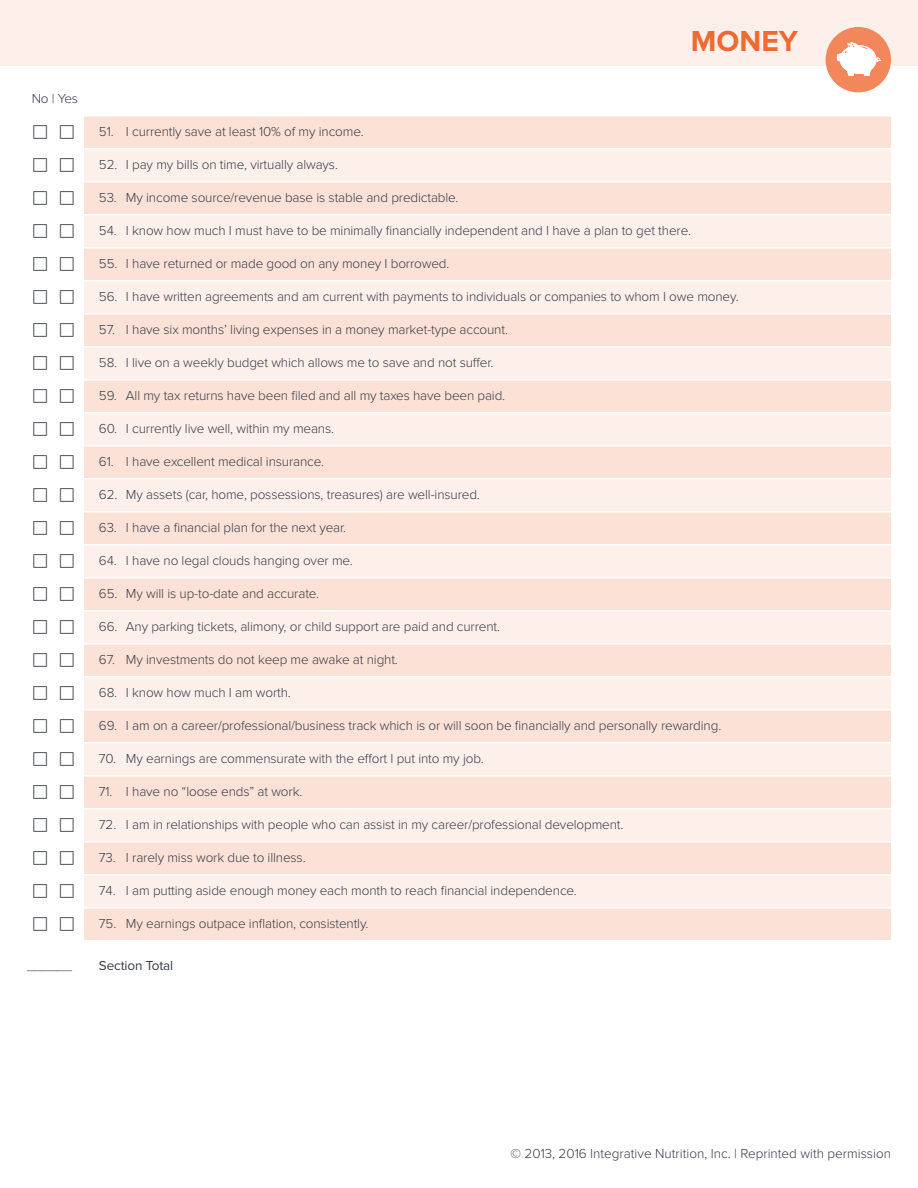
<style>
.page{position:relative;width:918px;height:1188px;background:#fff}
.page>*{position:absolute;margin:0;border:0;box-sizing:border-box;transform-origin:0 0}
.t1{font:700 30px "Proxima Nova";color:#ef6a32}
.t2{font:300 13.5px "Proxima Nova";letter-spacing:-.01em;color:#373b47}
.t3{font:13.5px "Proxima Nova";letter-spacing:-.01em;color:#373b47}
</style>
<div class="page">
<div style="left:0;top:0;width:918px;height:65px;background:#fdf0eb"></div>
<div style="left:84px;top:117px;width:807px;height:31px;background:#fce1d6"></div>
<div style="left:84px;top:150px;width:807px;height:31px;background:#fdf0eb"></div>
<div style="left:84px;top:183px;width:807px;height:31px;background:#fce1d6"></div>
<div style="left:84px;top:216px;width:807px;height:31px;background:#fdf0eb"></div>
<div style="left:84px;top:249px;width:807px;height:31px;background:#fce1d6"></div>
<div style="left:84px;top:282px;width:807px;height:31px;background:#fdf0eb"></div>
<div style="left:84px;top:315px;width:807px;height:31px;background:#fce1d6"></div>
<div style="left:84px;top:348px;width:807px;height:31px;background:#fdf0eb"></div>
<div style="left:84px;top:381px;width:807px;height:31px;background:#fce1d6"></div>
<div style="left:84px;top:414px;width:807px;height:31px;background:#fdf0eb"></div>
<div style="left:84px;top:447px;width:807px;height:31px;background:#fce1d6"></div>
<div style="left:84px;top:480px;width:807px;height:31px;background:#fdf0eb"></div>
<div style="left:84px;top:513px;width:807px;height:31px;background:#fce1d6"></div>
<div style="left:84px;top:546px;width:807px;height:31px;background:#fdf0eb"></div>
<div style="left:84px;top:579px;width:807px;height:31px;background:#fce1d6"></div>
<div style="left:84px;top:612px;width:807px;height:31px;background:#fdf0eb"></div>
<div style="left:84px;top:645px;width:807px;height:31px;background:#fce1d6"></div>
<div style="left:84px;top:678px;width:807px;height:31px;background:#fdf0eb"></div>
<div style="left:84px;top:711px;width:807px;height:31px;background:#fce1d6"></div>
<div style="left:84px;top:744px;width:807px;height:31px;background:#fdf0eb"></div>
<div style="left:84px;top:777px;width:807px;height:31px;background:#fce1d6"></div>
<div style="left:84px;top:810px;width:807px;height:31px;background:#fdf0eb"></div>
<div style="left:84px;top:843px;width:807px;height:31px;background:#fce1d6"></div>
<div style="left:84px;top:876px;width:807px;height:31px;background:#fdf0eb"></div>
<div style="left:84px;top:909px;width:807px;height:31px;background:#fce1d6"></div>
<div style="left:826px;top:27px;width:65px;height:65px;background:#f2875b;border-radius:50%"></div>
<svg style="left:837px;top:42px;width:44px;height:34px"></svg>
<p class="t2" style="left:32px;top:91px;width:48px">No | Yes</p>
<p class="t2" style="left:27px;top:958px;width:47px">______</p>
<h1 class="t1" style="left:691px;top:23px;width:109px">MONEY</h1>
<p class="t2" style="left:99px;top:124px;width:266px">51. I currently save at least 10% of my income.</p>
<p class="t2" style="left:99px;top:157px;width:241px">52. I pay my bills on time, virtually always.</p>
<p class="t2" style="left:99px;top:190px;width:361px">53. My income source/revenue base is stable and predictable.</p>
<p class="t2" style="left:99px;top:223px;width:594px">54. I know how much I must have to be minimally financially independent and I have a plan to get there.</p>
<p class="t2" style="left:99px;top:256px;width:352px">55. I have returned or made good on any money I borrowed.</p>
<p class="t2" style="left:99px;top:289px;width:641px">56. I have written agreements and am current with payments to individuals or companies to whom I owe money.</p>
<p class="t2" style="left:99px;top:322px;width:410px">57. I have six months’ living expenses in a money market-type account.</p>
<p class="t2" style="left:99px;top:355px;width:396px">58. I live on a weekly budget which allows me to save and not suffer.</p>
<p class="t2" style="left:99px;top:388px;width:408px">59. All my tax returns have been filed and all my taxes have been paid.</p>
<p class="t2" style="left:99px;top:421px;width:237px">60. I currently live well, within my means.</p>
<p class="t2" style="left:99px;top:454px;width:227px">61. I have excellent medical insurance.</p>
<p class="t2" style="left:99px;top:487px;width:382px">62. My assets (car, home, possessions, treasures) are well-insured.</p>
<p class="t2" style="left:99px;top:520px;width:249px">63. I have a financial plan for the next year.</p>
<p class="t2" style="left:99px;top:553px;width:255px">64. I have no legal clouds hanging over me.</p>
<p class="t2" style="left:99px;top:586px;width:222px">65. My will is up-to-date and accurate.</p>
<p class="t2" style="left:99px;top:619px;width:403px">66. Any parking tickets, alimony, or child support are paid and current.</p>
<p class="t2" style="left:99px;top:652px;width:300px">67. My investments do not keep me awake at night.</p>
<p class="t2" style="left:99px;top:685px;width:193px">68. I know how much I am worth.</p>
<p class="t2" style="left:99px;top:718px;width:624px">69. I am on a career/professional/business track which is or will soon be financially and personally rewarding.</p>
<p class="t2" style="left:99px;top:751px;width:386px">70. My earnings are commensurate with the effort I put into my job.</p>
<p class="t2" style="left:99px;top:784px;width:205px">71. I have no “loose ends” at work.</p>
<p class="t2" style="left:99px;top:817px;width:526px">72. I am in relationships with people who can assist in my career/professional development.</p>
<p class="t2" style="left:99px;top:850px;width:208px">73. I rarely miss work due to illness.</p>
<p class="t2" style="left:99px;top:883px;width:479px">74. I am putting aside enough money each month to reach financial independence.</p>
<p class="t2" style="left:99px;top:916px;width:271px">75. My earnings outpace inflation, consistently.</p>
<p class="t3" style="left:99px;top:958px;width:76px">Section Total</p>
<p class="t2" style="left:511px;top:1146px;width:382px">© 2013, 2016 Integrative Nutrition, Inc. | Reprinted with permission</p>
</div>
